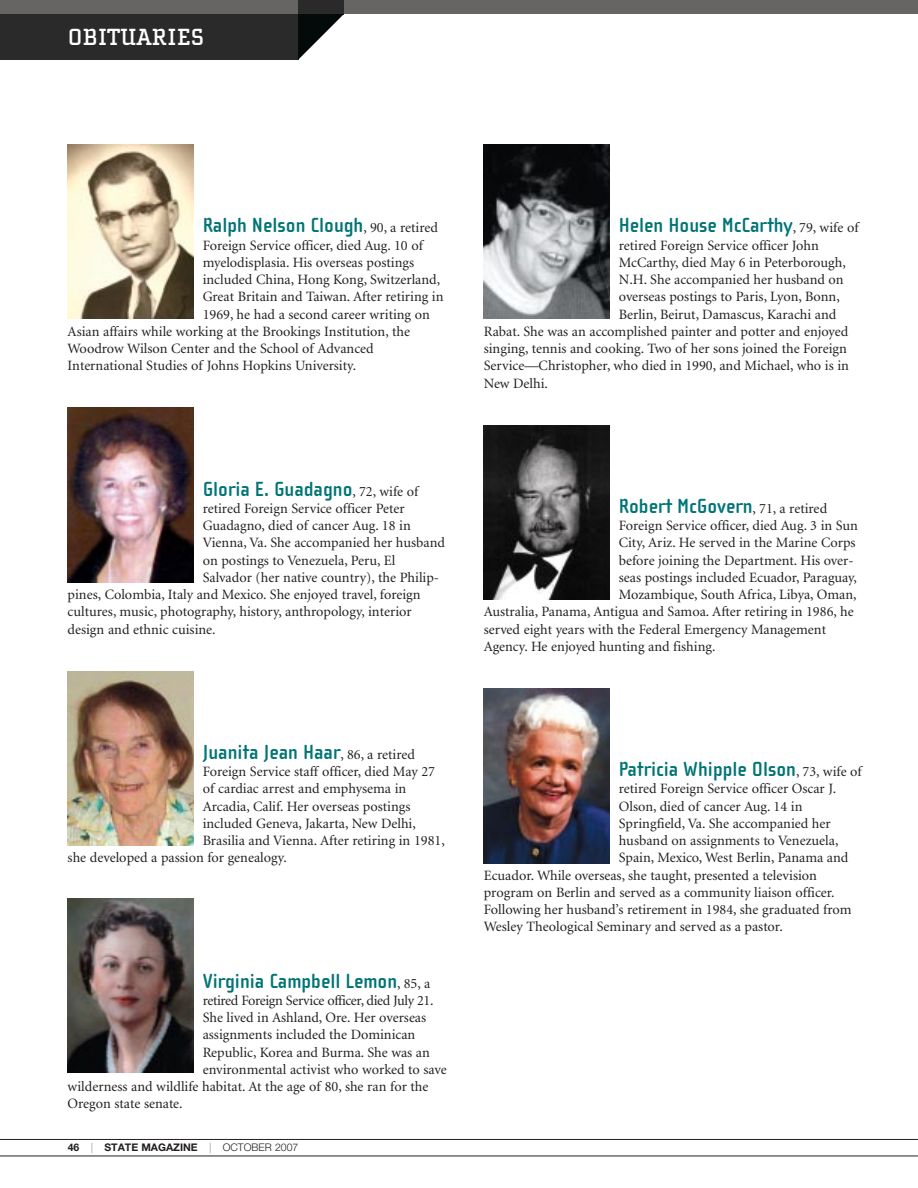
<style>
.page{position:relative;width:918px;height:1188px;background:#fff}
.page>*{position:absolute;margin:0;border:0;box-sizing:border-box;transform-origin:0 0}
.t1{font:700 24px "Cholla Slab";color:#fff}
.t2{font:700 21px "Cholla Sans";color:#007475}
.t3{font:14.25px "Minion";color:#231f20}
.t4{font:14.25px "Minion";letter-spacing:-.025em;color:#231f20}
.t5{font:700 10.5px "Helvetica Neue LT Pro";color:#231f20}
.s1{font-family:"Minion";font-weight:400;font-size:14.25px;color:#231f20}
.s2{font-weight:300}
</style>
<div class="page">
<hr style="left:0;top:1156px;width:918px;height:1px;background:#231f20">
<hr style="left:0;top:1139px;width:918px;height:1px;background:#231f20">
<div style="left:0;top:12px;width:298px;height:48px;background:#2b2a2a"></div>
<div style="left:0;top:0;width:918px;height:14px;background:#676464"></div>
<div style="left:298px;top:0;width:46px;height:14px;background:#2b2a2a"></div>
<svg style="left:298px;top:14px;width:46px;height:46px"></svg>
<img style="left:68px;top:144px;width:126px;height:175px">
<img style="left:484px;top:144px;width:126px;height:175px">
<img style="left:68px;top:408px;width:126px;height:174px">
<img style="left:484px;top:425px;width:126px;height:175px">
<img style="left:68px;top:671px;width:126px;height:175px">
<img style="left:484px;top:689px;width:126px;height:174px">
<img style="left:68px;top:898px;width:126px;height:175px">
<h1 class="t1" style="left:68px;top:29px;width:138px">OBITUARIES</h1>
<h2 class="t2" style="left:203px;top:218px;width:237px">Ralph Nelson Clough<span class="s1">, 90, a retired</span></h2>
<p class="t3" style="left:203px;top:239px;width:222px">Foreign Service officer, died Aug. 10 of</p>
<p class="t3" style="left:203px;top:257px;width:213px">myelodisplasia. His overseas postings</p>
<p class="t3" style="left:203px;top:274px;width:239px">included China, Hong Kong, Switzerland,</p>
<p class="t3" style="left:203px;top:291px;width:242px">Great Britain and Taiwan. After retiring in</p>
<p class="t3" style="left:203px;top:308px;width:229px">1969, he had a second career writing on</p>
<p class="t3" style="left:68px;top:326px;width:344px">Asian affairs while working at the Brookings Institution, the</p>
<p class="t3" style="left:68px;top:343px;width:308px">Woodrow Wilson Center and the School of Advanced</p>
<p class="t3" style="left:68px;top:360px;width:290px">International Studies of Johns Hopkins University.</p>
<h2 class="t2" style="left:619px;top:218px;width:241px">Helen House McCarthy<span class="s1">, 79, wife of</span></h2>
<p class="t3" style="left:619px;top:239px;width:202px">retired Foreign Service officer John</p>
<p class="t3" style="left:619px;top:257px;width:228px">McCarthy, died May 6 in Peterborough,</p>
<p class="t3" style="left:619px;top:274px;width:226px">N.H. She accompanied her husband on</p>
<p class="t3" style="left:619px;top:291px;width:222px">overseas postings to Paris, Lyon, Bonn,</p>
<p class="t3" style="left:619px;top:308px;width:219px">Berlin, Beirut, Damascus, Karachi and</p>
<p class="t3" style="left:484px;top:326px;width:366px">Rabat. She was an accomplished painter and potter and enjoyed</p>
<p class="t3" style="left:484px;top:343px;width:365px">singing, tennis and cooking. Two of her sons joined the Foreign</p>
<p class="t3" style="left:484px;top:360px;width:367px">Service—Christopher, who died in 1990, and Michael, who is in</p>
<p class="t3" style="left:484px;top:377px;width:66px">New Delhi.</p>
<h2 class="t2" style="left:203px;top:481px;width:217px">Gloria E. Guadagno<span class="s1">, 72, wife of</span></h2>
<p class="t3" style="left:203px;top:503px;width:203px">retired Foreign Service officer Peter</p>
<p class="t3" style="left:203px;top:520px;width:210px">Guadagno, died of cancer Aug. 18 in</p>
<p class="t3" style="left:203px;top:537px;width:244px">Vienna, Va. She accompanied her husband</p>
<p class="t3" style="left:203px;top:554px;width:194px">on postings to Venezuela, Peru, El</p>
<p class="t3" style="left:203px;top:572px;width:238px">Salvador (her native country), the Philip-</p>
<p class="t3" style="left:68px;top:589px;width:355px">pines, Colombia, Italy and Mexico. She enjoyed travel, foreign</p>
<p class="t3" style="left:68px;top:606px;width:346px">cultures, music, photography, history, anthropology, interior</p>
<p class="t3" style="left:68px;top:623px;width:150px">design and ethnic cuisine.</p>
<h2 class="t2" style="left:203px;top:745px;width:214px">Juanita Jean Haar<span class="s1">, 86, a retired</span></h2>
<p class="t3" style="left:203px;top:766px;width:234px">Foreign Service staff officer, died May 27</p>
<p class="t3" style="left:203px;top:783px;width:205px">of cardiac arrest and emphysema in</p>
<p class="t3" style="left:203px;top:800px;width:209px">Arcadia, Calif. Her overseas postings</p>
<p class="t3" style="left:203px;top:818px;width:215px">included Geneva, Jakarta, New Delhi,</p>
<p class="t3" style="left:203px;top:835px;width:244px">Brasilia and Vienna. After retiring in 1981,</p>
<p class="t3" style="left:68px;top:852px;width:221px">she developed a passion for genealogy.</p>
<h2 class="t2" style="left:203px;top:973px;width:229px">Virginia Campbell Lemon<span class="s1">, 85, a</span></h2>
<p class="t4" style="left:203px;top:995px;width:232px">retired Foreign Service officer, died July 21.</p>
<p class="t3" style="left:203px;top:1012px;width:225px">She lived in Ashland, Ore. Her overseas</p>
<p class="t3" style="left:203px;top:1029px;width:214px">assignments included the Dominican</p>
<p class="t3" style="left:203px;top:1046px;width:229px">Republic, Korea and Burma. She was an</p>
<p class="t3" style="left:203px;top:1064px;width:246px">environmental activist who worked to save</p>
<p class="t3" style="left:68px;top:1081px;width:362px">wilderness and wildlife habitat. At the age of 80, she ran for the</p>
<p class="t3" style="left:68px;top:1098px;width:117px">Oregon state senate.</p>
<p class="t5" style="left:68px;top:1144px;width:232px">46 <span class="s2">|</span> STATE MAGAZINE <span class="s2">| OCTOBER 2007</span></p>
<h2 class="t2" style="left:619px;top:499px;width:210px">Robert McGovern<span class="s1">, 71, a retired</span></h2>
<p class="t3" style="left:619px;top:520px;width:241px">Foreign Service officer, died Aug. 3 in Sun</p>
<p class="t3" style="left:619px;top:537px;width:238px">City, Ariz. He served in the Marine Corps</p>
<p class="t3" style="left:619px;top:554px;width:236px">before joining the Department. His over-</p>
<p class="t3" style="left:619px;top:572px;width:240px">seas postings included Ecuador, Paraguay,</p>
<p class="t3" style="left:619px;top:589px;width:239px">Mozambique, South Africa, Libya, Oman,</p>
<p class="t3" style="left:484px;top:606px;width:371px">Australia, Panama, Antigua and Samoa. After retiring in 1986, he</p>
<p class="t3" style="left:484px;top:623px;width:344px">served eight years with the Federal Emergency Management</p>
<p class="t3" style="left:484px;top:641px;width:233px">Agency. He enjoyed hunting and fishing.</p>
<h2 class="t2" style="left:619px;top:762px;width:245px">Patricia Whipple Olson<span class="s1">, 73, wife of</span></h2>
<p class="t3" style="left:619px;top:783px;width:219px">retired Foreign Service officer Oscar J.</p>
<p class="t3" style="left:619px;top:800px;width:185px">Olson, died of cancer Aug. 14 in</p>
<p class="t3" style="left:619px;top:818px;width:213px">Springfield, Va. She accompanied her</p>
<p class="t3" style="left:619px;top:835px;width:221px">husband on assignments to Venezuela,</p>
<p class="t3" style="left:619px;top:852px;width:231px">Spain, Mexico, West Berlin, Panama and</p>
<p class="t3" style="left:484px;top:869px;width:335px">Ecuador. While overseas, she taught, presented a television</p>
<p class="t3" style="left:484px;top:887px;width:352px">program on Berlin and served as a community liaison officer.</p>
<p class="t3" style="left:484px;top:904px;width:369px">Following her husband’s retirement in 1984, she graduated from</p>
<p class="t3" style="left:484px;top:921px;width:300px">Wesley Theological Seminary and served as a pastor.</p>
</div>
